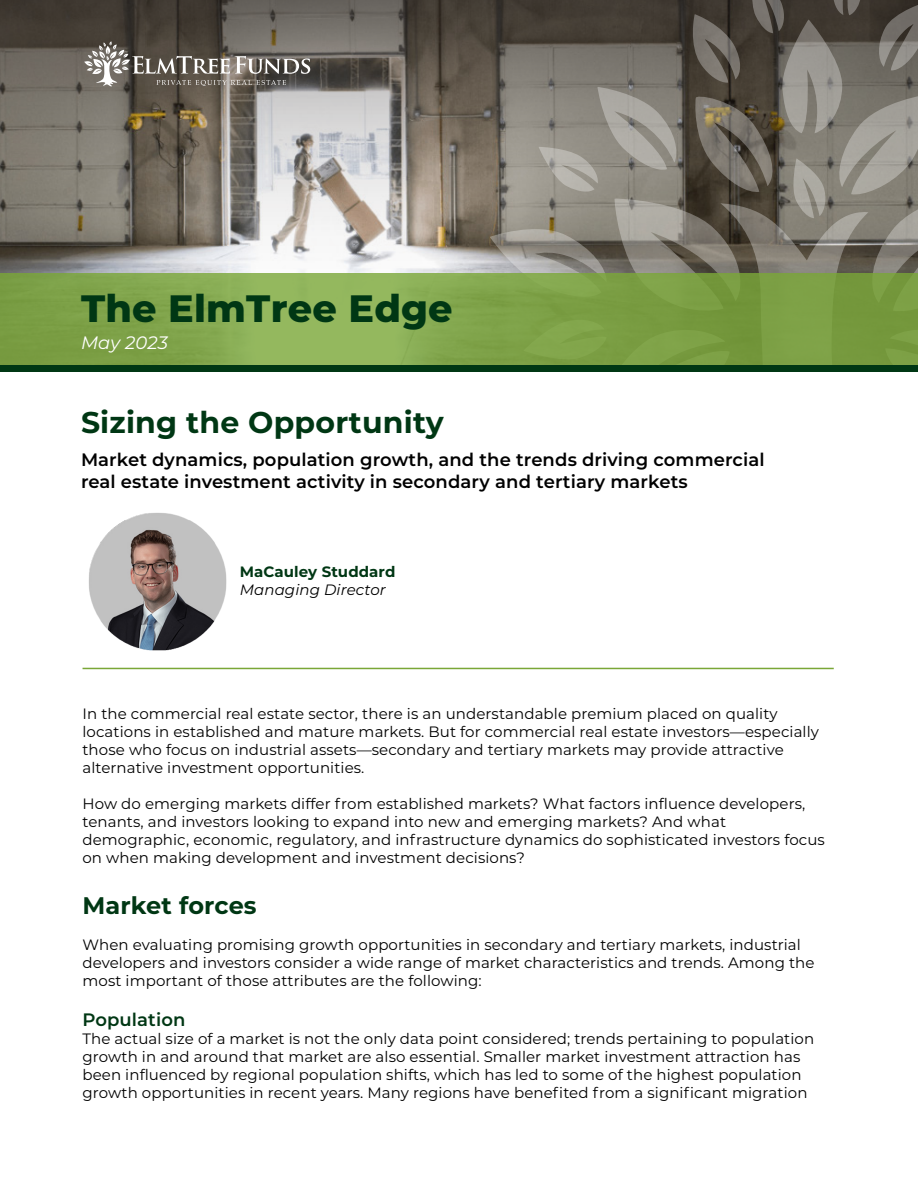
<style>
.page{position:relative;width:918px;height:1188px;background:#fff}
.page>*{position:absolute;margin:0;border:0;box-sizing:border-box;transform-origin:0 0}
.t1{font:800 38.1px "Montserrat";letter-spacing:.005em;color:#003714}
.t2{font:700 30px "Montserrat";letter-spacing:.005em;color:#003714}
.t3{font:700 24px "Montserrat";letter-spacing:.005em;color:#003714}
.t4{font:600 18px/21.6px "Montserrat";letter-spacing:.005em;color:#000}
.t5{font:600 18px "Montserrat";letter-spacing:.005em;color:#003714}
.t6{font:italic 18px "Montserrat";letter-spacing:.005em;color:#fff}
.t7{font:15px/18px "Montserrat";letter-spacing:.005em;color:#000}
.t8{font:700 15px "Montserrat";letter-spacing:.005em;color:#003714}
.t9{font:italic 15px "Montserrat";letter-spacing:.005em;color:#000}
</style>
<div class="page">
<svg style="left:0;top:0;width:490px;height:273px;background:#868079"></svg>
<svg style="left:490px;top:0;width:428px;height:372px;background:#767169"></svg>
<svg style="left:644px;top:203px;width:274px;height:169px;background:#79756b"></svg>
<svg style="left:0;top:273px;width:918px;height:92px;background:#81a44a"></svg>
<svg style="left:84px;top:41px;width:226px;height:45px;background:#76716a"></svg>
<div style="left:0;top:365px;width:918px;height:6px;background:#003714"></div>
<img style="left:89px;top:513px;width:138px;height:138px">
<hr style="left:83px;top:668px;width:751px;height:1px;background:#7aa737">
<h1 class="t1" style="left:81px;top:281px;width:373px">The ElmTree Edge</h1>
<p class="t6" style="left:81px;top:331px;width:89px">May 2023</p>
<h2 class="t2" style="left:81px;top:401px;width:364px">Sizing the Opportunity</h2>
<p class="t4" style="left:81px;top:448px;width:685px">Market dynamics, population growth, and the trends driving commercial real estate investment activity in secondary and tertiary markets</p>
<p class="t8" style="left:240px;top:561px;width:157px">MaCauley Studdard</p>
<p class="t9" style="left:240px;top:580px;width:148px">Managing Director</p>
<p class="t7" style="left:82px;top:704px;width:738px">In the commercial real estate sector, there is an understandable premium placed on quality locations in established and mature markets. But for commercial real estate investors—especially those who focus on industrial assets—secondary and tertiary markets may provide attractive alternative investment opportunities.</p>
<p class="t7" style="left:82px;top:794px;width:744px">How do emerging markets differ from established markets? What factors influence developers, tenants, and investors looking to expand into new and emerging markets? And what demographic, economic, regulatory, and infrastructure dynamics do sophisticated investors focus on when making development and investment decisions?</p>
<h3 class="t3" style="left:82px;top:888px;width:176px">Market forces</h3>
<p class="t7" style="left:82px;top:935px;width:734px">When evaluating promising growth opportunities in secondary and tertiary markets, industrial developers and investors consider a wide range of market characteristics and trends. Among the most important of those attributes are the following:</p>
<p class="t5" style="left:82px;top:1007px;width:104px">Population</p>
<p class="t7" style="left:82px;top:1029px;width:733px">The actual size of a market is not the only data point considered; trends pertaining to population growth in and around that market are also essential. Smaller market investment attraction has been influenced by regional population shifts, which has led to some of the highest population growth opportunities in recent years. Many regions have benefited from a significant migration</p>
</div>
